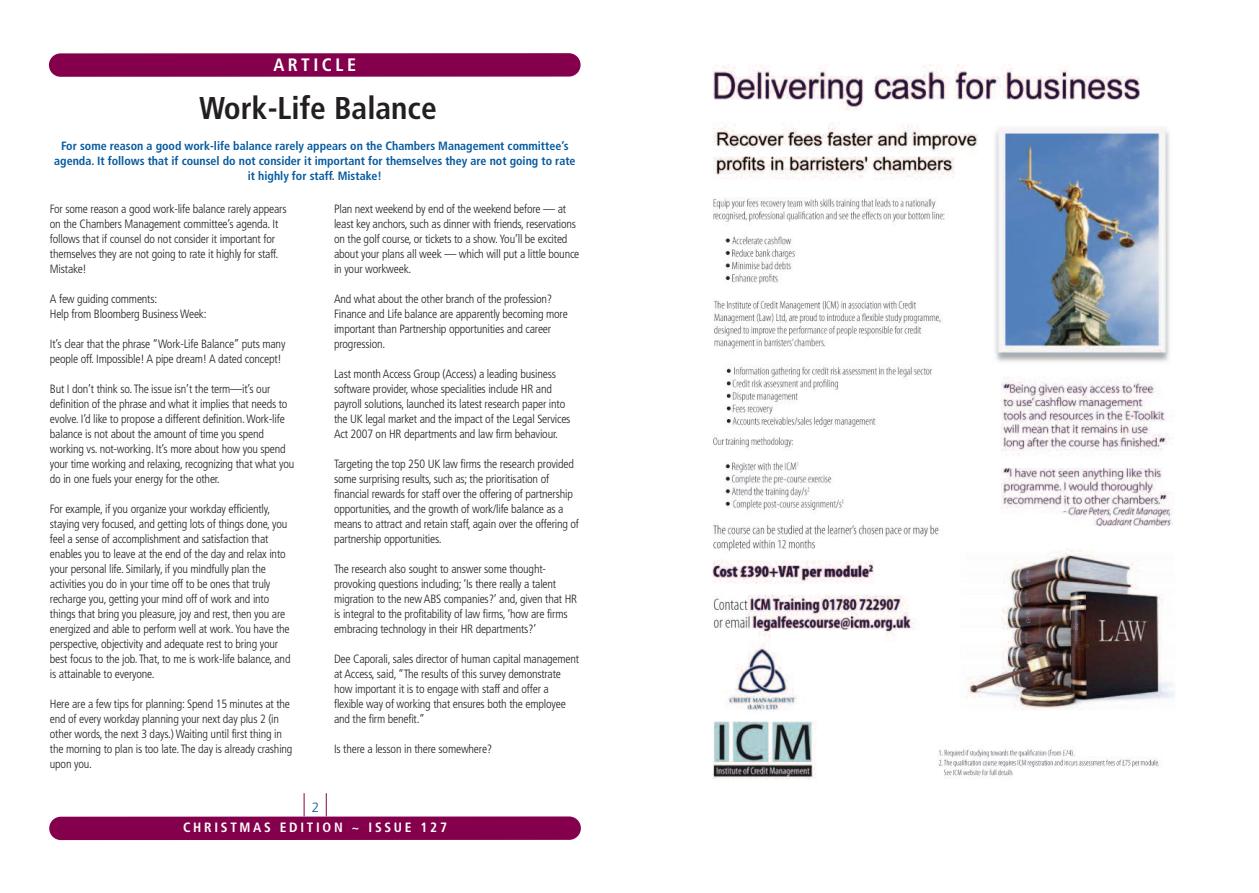
<style>
.page{position:relative;width:1259px;height:893px;background:#fff}
.page>*{position:absolute;margin:0;border:0;box-sizing:border-box;transform-origin:0 0}
.t1{font:700 condensed 31.5px "Frutiger";color:#231f20}
.t2{font:700 condensed 18px "Frutiger";letter-spacing:.2em;color:#fff}
.t3{font:700 condensed 13.5px "Frutiger";letter-spacing:.2em;color:#fff}
.t4{font:300 13.5px "Frutiger";color:#065a9f}
.t5{font:300 condensed 12px/15px "Frutiger";letter-spacing:-.015em;color:#231f20}
.t6{font:700 condensed 12px/15px "Frutiger";color:#065a9f;text-align:center}
</style>
<div class="page">
<div style="left:49px;top:53px;width:531px;height:24px;background:#84004c;border-radius:12px"></div>
<div style="left:49px;top:816px;width:532px;height:24px;background:#84004c;border-radius:12px"></div>
<svg style="left:304px;top:793px;width:1px;height:23px"></svg>
<svg style="left:326px;top:793px;width:1px;height:23px"></svg>
<img style="left:712px;top:64px;width:463px;height:716px">
<h2 class="t2" style="left:273px;top:58px;width:84px">ARTICLE</h2>
<h1 class="t1" style="left:199px;top:96px;width:239px">Work-Life Balance</h1>
<p class="t6" style="left:54px;top:139px;width:523px">For some reason a good work-life balance rarely appears on the Chambers Management committee’s agenda. It follows that if counsel do not consider it important for themselves they are not going to rate it highly for staff. Mistake!</p>
<p class="t5" style="left:50px;top:202px;width:238px">For some reason a good work-life balance rarely appears on the Chambers Management committee’s agenda. It follows that if counsel do not consider it important for themselves they are not going to rate it highly for staff.<br>Mistake!</p>
<p class="t5" style="left:50px;top:292px;width:158px">A few guiding comments:<br>Help from Bloomberg Business Week:</p>
<p class="t5" style="left:50px;top:337px;width:237px">It’s clear that the phrase “Work-Life Balance” puts many people off. Impossible! A pipe dream! A dated concept!</p>
<p class="t5" style="left:50px;top:382px;width:246px">But I don’t think so. The issue isn’t the term—it’s our definition of the phrase and what it implies that needs to evolve. I’d like to propose a different definition.Work-life balance is not about the amount of time you spend working vs. not-working. It’s more about how you spend your time working and relaxing, recognizing that what you do in one fuels your energy for the other.</p>
<p class="t5" style="left:50px;top:502px;width:242px">For example, if you organize your workday efficiently, staying very focused, and getting lots of things done, you feel a sense of accomplishment and satisfaction that enables you to leave at the end of the day and relax into your personal life. Similarly, if you mindfully plan the activities you do in your time off to be ones that truly recharge you, getting your mind off of work and into things that bring you pleasure, joy and rest, then you are energized and able to perform well at work.You have the perspective, objectivity and adequate rest to bring your best focus to the job. That, to me is work-life balance, and is attainable to everyone.</p>
<p class="t5" style="left:50px;top:697px;width:244px">Here are a few tips for planning: Spend 15 minutes at the end of every workday planning your next day plus 2 (in other words, the next 3 days.) Waiting until first thing in the morning to plan is too late. The day is already crashing upon you.</p>
<p class="t5" style="left:334px;top:202px;width:247px">Plan next weekend by end of the weekend before — at least key anchors, such as dinner with friends, reservations on the golf course, or tickets to a show.You’ll be excited about your plans all week — which will put a little bounce in your workweek.</p>
<p class="t5" style="left:334px;top:292px;width:235px">And what about the other branch of the profession?<br>Finance and Life balance are apparently becoming more important than Partnership opportunities and career progression.</p>
<p class="t5" style="left:334px;top:367px;width:238px">Last month Access Group (Access) a leading business software provider, whose specialities include HR and payroll solutions, launched its latest research paper into the UK legal market and the impact of the Legal Services Act 2007 on HR departments and law firm behaviour.</p>
<p class="t5" style="left:334px;top:457px;width:246px">Targeting the top 250 UK law firms the research provided some surprising results, such as; the prioritisation of financial rewards for staff over the offering of partnership opportunities, and the growth of work/life balance as a means to attract and retain staff, again over the offering of partnership opportunities.</p>
<p class="t5" style="left:334px;top:562px;width:245px">The research also sought to answer some thought&shy;provoking questions including; ‘Is there really a talent migration to the new ABS companies?’ and, given that HR is integral to the profitability of law firms, ‘how are firms embracing technology in their HR departments?’</p>
<p class="t5" style="left:334px;top:652px;width:247px">Dee Caporali, sales director of human capital management at Access, said, “The results of this survey demonstrate how important it is to engage with staff and offer a flexible way of working that ensures both the employee and the firm benefit.”</p>
<p class="t5" style="left:334px;top:742px;width:160px">Is there a lesson in there somewhere?</p>
<p class="t4" style="left:312px;top:802px;width:9px">2</p>
<p class="t3" style="left:183px;top:822px;width:265px">CHRISTMAS EDITION ~ ISSUE 127</p>
</div>
